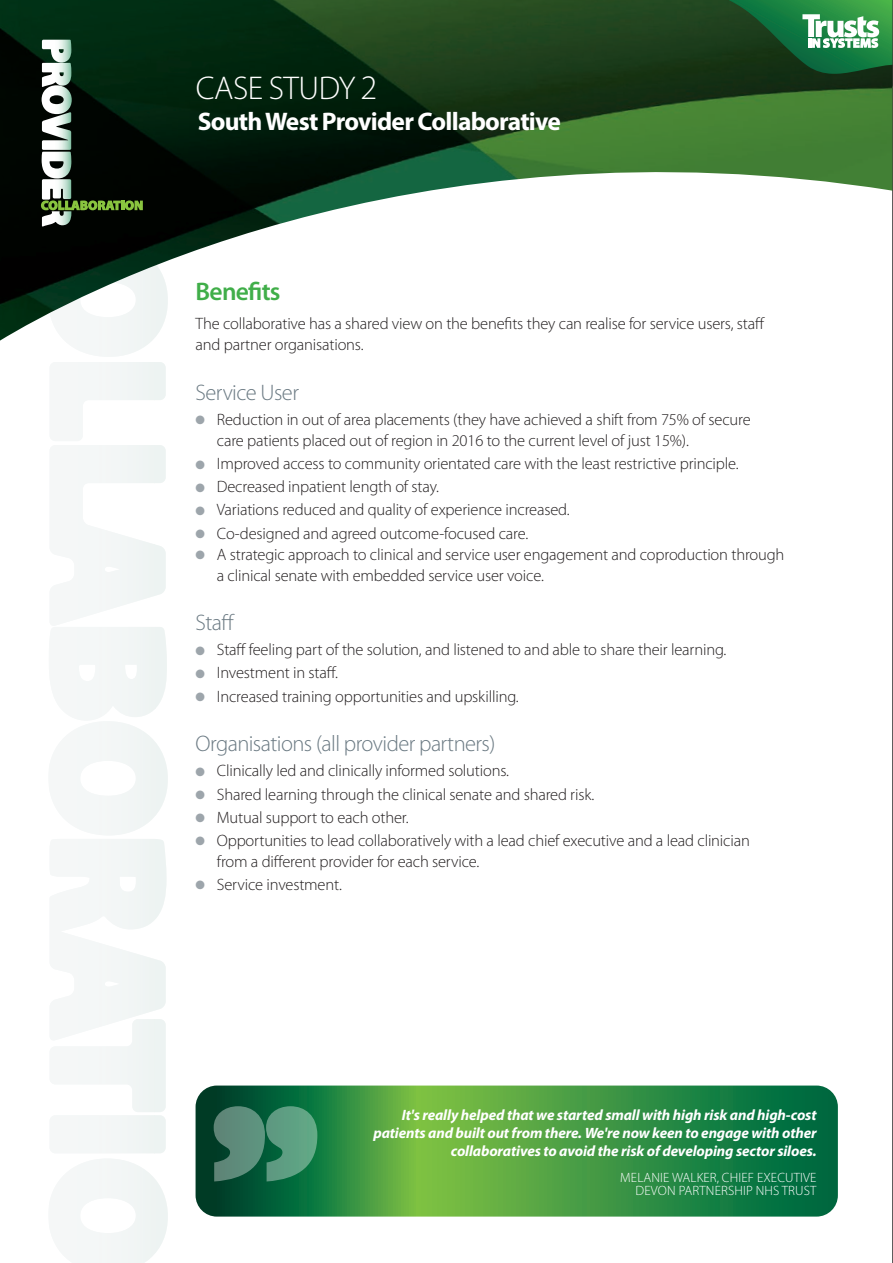
<style>
.page{position:relative;width:893px;height:1263px;background:#fff}
.page>*{position:absolute;margin:0;border:0;box-sizing:border-box;transform-origin:0 0}
.t1{font:300 33px "Myriad Pro";letter-spacing:-.015em;color:#fff}
.t2{font:700 25.5px "Myriad Pro";letter-spacing:-.03em;color:#fff}
.t3{font:600 25.5px "Myriad Pro";letter-spacing:-.03em;color:#40ae49}
.t4{font:300 22.5px "Myriad Pro";letter-spacing:-.025em;color:#6b7a83}
.t5{font:300 16.5px/21px "Myriad Pro";letter-spacing:-.01em;color:#231f20}
.t6{font:italic 700 15px/18px "Myriad Pro";letter-spacing:-.01em;color:#fff;text-align:right}
.t7{font:300 13.5px/13.5px "Myriad Pro";letter-spacing:.01em;color:#fff;text-align:right}
.s1{font-size:34.5px}
.s2{color:#9da5ab}
</style>
<div class="page">
<img style="left:0;top:0;width:892px;height:341px">
<svg style="left:41px;top:40px;width:127px;height:1223px"></svg>
<svg style="left:729px;top:0;width:163px;height:74px;background:#367a4b"></svg>
<hr style="left:892px;top:0;width:1px;height:1263px;background:#231f20">
<svg style="left:196px;top:1086px;width:641px;height:130px;background:#358e41"></svg>
<div style="left:191px;top:1081px;width:651px;height:140px;border:4px solid #fff;border-radius:24px"></div>
<svg style="left:214px;top:1106px;width:103px;height:75px;background:#46876c"></svg>
<h1 class="t1" style="left:196px;top:70px;width:183px">CASE STUDY <span class="s1">2</span></h1>
<h2 class="t2" style="left:198px;top:104px;width:365px">South West Provider Collaborative</h2>
<h2 class="t3" style="left:196px;top:275px;width:86px">Benefits</h2>
<p class="t5" style="left:196px;top:314px;width:571px">The collaborative has a shared view on the benefits they can realise for service users, staff and partner organisations.</p>
<h3 class="t4" style="left:196px;top:380px;width:105px">Service User</h3>
<p class="t5" style="left:217px;top:409px;width:535px;text-indent:-21px"><span class="s2">●</span> Reduction in out of area placements (they have achieved a shift from 75% of secure care patients placed out of region in 2016 to the current level of just 15%).</p>
<p class="t5" style="left:196px;top:453px;width:545px"><span class="s2">●</span> Improved access to community orientated care with the least restrictive principle.</p>
<p class="t5" style="left:196px;top:477px;width:245px"><span class="s2">●</span> Decreased inpatient length of stay.</p>
<p class="t5" style="left:196px;top:500px;width:376px"><span class="s2">●</span> Variations reduced and quality of experience increased.</p>
<p class="t5" style="left:196px;top:523px;width:334px"><span class="s2">●</span> Co-designed and agreed outcome-focused care.</p>
<p class="t5" style="left:217px;top:544px;width:569px;text-indent:-21px"><span class="s2">●</span> A strategic approach to clinical and service user engagement and coproduction through a clinical senate with embedded service user voice.</p>
<h3 class="t4" style="left:196px;top:610px;width:41px">Staff</h3>
<p class="t5" style="left:196px;top:640px;width:532px"><span class="s2">●</span> Staff feeling part of the solution, and listened to and able to share their learning.</p>
<p class="t5" style="left:196px;top:663px;width:144px"><span class="s2">●</span> Investment in staff.</p>
<p class="t5" style="left:196px;top:686px;width:325px"><span class="s2">●</span> Increased training opportunities and upskilling.</p>
<h3 class="t4" style="left:196px;top:731px;width:301px">Organisations (all provider partners)</h3>
<p class="t5" style="left:196px;top:761px;width:315px"><span class="s2">●</span> Clinically led and clinically informed solutions.</p>
<p class="t5" style="left:196px;top:784px;width:400px"><span class="s2">●</span> Shared learning through the clinical senate and shared risk.</p>
<p class="t5" style="left:196px;top:807px;width:215px"><span class="s2">●</span> Mutual support to each other.</p>
<p class="t5" style="left:217px;top:830px;width:534px;text-indent:-21px"><span class="s2">●</span> Opportunities to lead collaboratively with a lead chief executive and a lead clinician from a different provider for each service.</p>
<p class="t5" style="left:196px;top:874px;width:148px"><span class="s2">●</span> Service investment.</p>
<p class="t6" style="left:373px;top:1105px;width:445px">It's really helped that we started small with high risk and high-cost patients and built out from there. We're now keen to engage with other collaboratives to avoid the risk of developing sector siloes.</p>
<p class="t7" style="left:620px;top:1171px;width:198px">MELANIE WALKER, CHIEF EXECUTIVE<br>DEVON PARTNERSHIP NHS TRUST</p>
</div>
